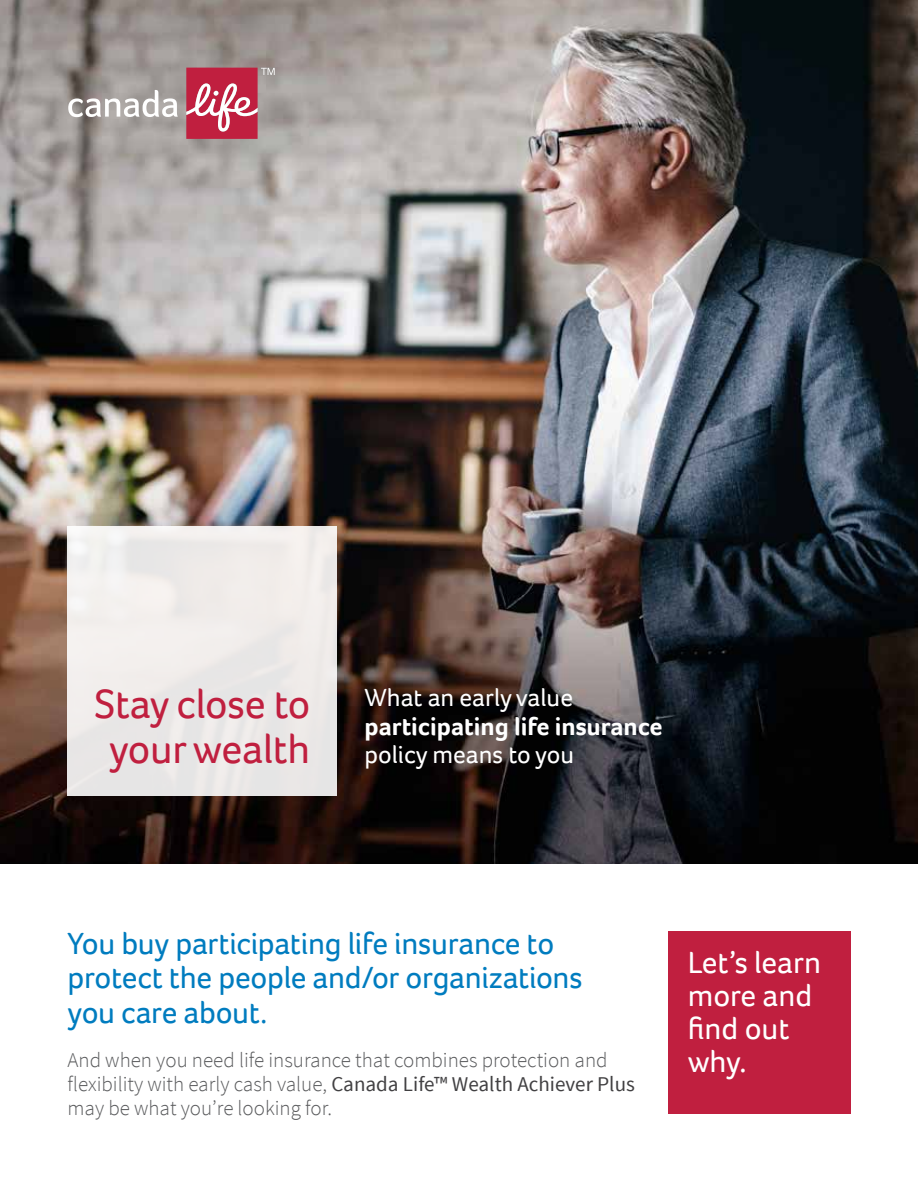
<style>
.page{position:relative;width:918px;height:1188px;background:#fff}
.page>*{position:absolute;margin:0;border:0;box-sizing:border-box;transform-origin:0 0}
.t1{font:42px/45px "Foco";letter-spacing:-.005em;color:#c01f3f;text-align:center}
.t2{font:31.5px/34.5px "Foco";letter-spacing:-.01em;color:#007cbf}
.t3{font:31.5px/33px "Foco";color:#fff}
.t4{font:25.5px "Foco";color:#fff}
.t5{font:700 25.5px "Foco";color:#fff}
.t6{font:300 21px/24px "Source Sans Pro";color:#58595b}
.s1{font-size:30px}
.s2{font-weight:400;color:#414042}
</style>
<div class="page">
<img style="left:0;top:0;width:918px;height:864px">
<div style="left:68px;top:526px;width:270px;height:270px;background:#efebe9"></div>
<div style="left:668px;top:932px;width:182px;height:182px;background:#c01f3f"></div>
<svg style="left:68px;top:90px;width:110px;height:27px"></svg>
<svg style="left:186px;top:68px;width:89px;height:71px;background:#c35b6f"></svg>
<h1 class="t1" style="left:94px;top:681px;width:218px">Stay close to your wealth</h1>
<p class="t4" style="left:364px;top:681px;width:210px">What an early value</p>
<p class="t5" style="left:364px;top:709px;width:300px">participating life insurance</p>
<p class="t4" style="left:364px;top:738px;width:211px">policy means to you</p>
<h2 class="t2" style="left:67px;top:926px;width:517px">You buy participating life insurance to protect the people and/or organizations you care about<span class="s1">.</span></h2>
<p class="t6" style="left:68px;top:1048px;width:569px">And when you need life insurance that combines protection and flexibility with early cash value, <span class="s2">Canada Life™ Wealth Achiever Plus </span>may be what you’re looking for.</p>
<h2 class="t3" style="left:688px;top:946px;width:135px">Let’s learn more and find out why.</h2>
</div>
